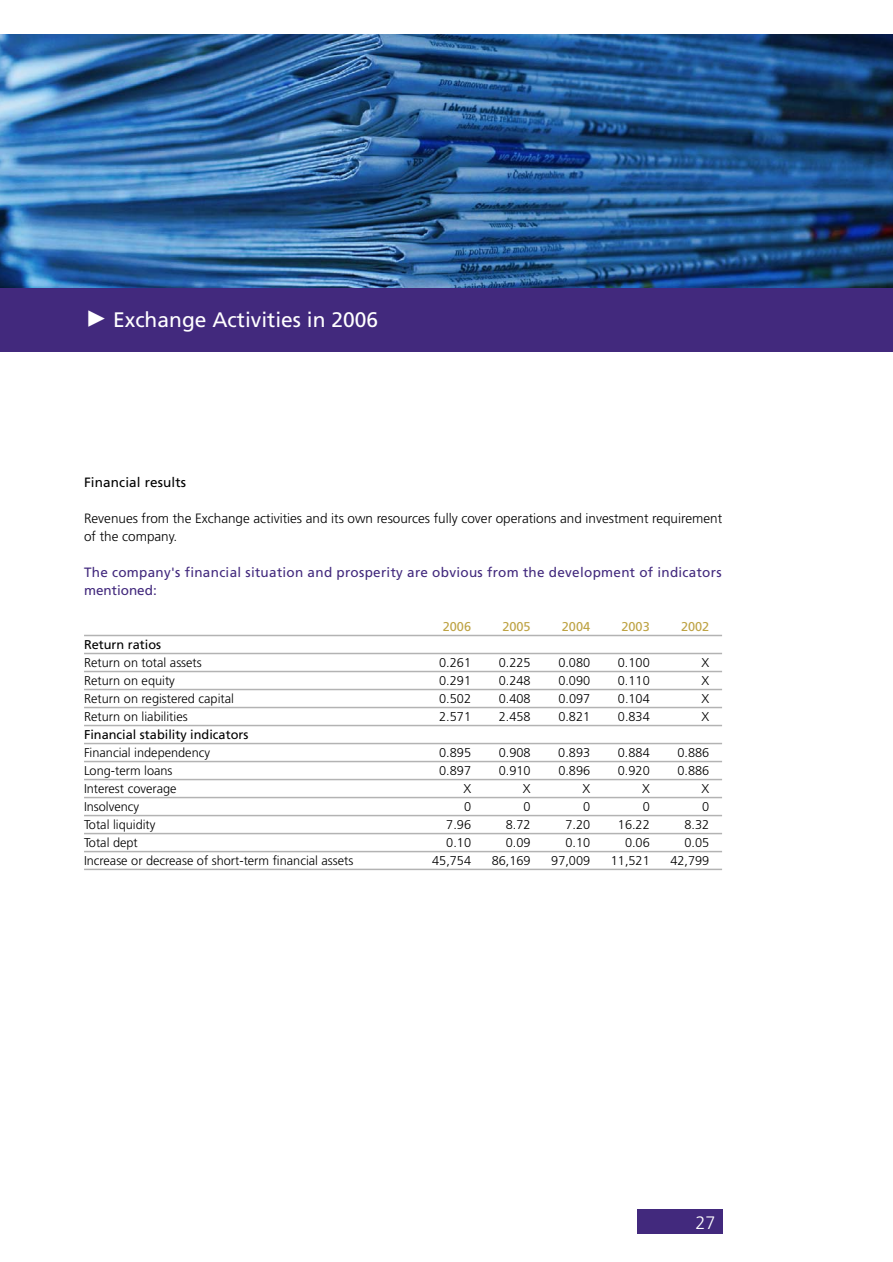
<style>
.page{position:relative;width:893px;height:1262px;background:#fff}
.page>*{position:absolute;margin:0;border:0;box-sizing:border-box;transform-origin:0 0}
.t1{font:21px "Frutiger CE";color:#fff}
.t2{font:300 18px "Frutiger CE";color:#fff}
.t3{font:300 13.5px/18px "Frutiger CE";color:#000}
.t4{font:13.5px/18px "Frutiger CE";letter-spacing:.02em;color:#42297d}
.t5{font:13.5px "Frutiger CE";letter-spacing:.01em;color:#000}
.t6{font:300 12.75px "Frutiger CE";color:#000}
.t7{font:12.75px "Frutiger CE";color:#000}
.t8{font:12.75px "Frutiger CE";color:#bea344}
.s1{font-family:"European Pi Four"}
</style>
<div class="page">
<img style="left:0;top:34px;width:892px;height:254px">
<hr style="left:84px;top:634px;width:638px;height:2px;background:#b3b3b3">
<hr style="left:84px;top:652px;width:638px;height:2px;background:#b3b3b3">
<hr style="left:84px;top:670px;width:638px;height:2px;background:#b3b3b3">
<hr style="left:84px;top:688px;width:638px;height:2px;background:#b3b3b3">
<hr style="left:84px;top:706px;width:638px;height:2px;background:#b3b3b3">
<hr style="left:84px;top:724px;width:638px;height:2px;background:#b3b3b3">
<hr style="left:84px;top:742px;width:638px;height:2px;background:#b3b3b3">
<hr style="left:84px;top:760px;width:638px;height:2px;background:#b3b3b3">
<hr style="left:84px;top:778px;width:638px;height:2px;background:#b3b3b3">
<hr style="left:84px;top:796px;width:638px;height:2px;background:#b3b3b3">
<hr style="left:84px;top:814px;width:638px;height:2px;background:#b3b3b3">
<hr style="left:84px;top:832px;width:638px;height:2px;background:#b3b3b3">
<hr style="left:84px;top:850px;width:638px;height:2px;background:#b3b3b3">
<hr style="left:84px;top:868px;width:638px;height:2px;background:#b3b3b3">
<div style="left:637px;top:1209px;width:85px;height:24px;background:#42297d"></div>
<div style="left:0;top:288px;width:892px;height:64px;background:#42297d"></div>
<h1 class="t1" style="left:86px;top:310px;width:293px"><span class="s1">-</span> Exchange Activities in 2006</h1>
<p class="t5" style="left:84px;top:475px;width:104px">Financial results</p>
<p class="t3" style="left:84px;top:509px;width:639px">Revenues from the Exchange activities and its own resources fully cover operations and investment requirement of the company.</p>
<p class="t4" style="left:84px;top:563px;width:639px">The company's financial situation and prosperity are obvious from the development of indicators mentioned:</p>
<p class="t8" style="left:443px;top:620px;width:30px">2006</p>
<p class="t8" style="left:502px;top:620px;width:30px">2005</p>
<p class="t8" style="left:562px;top:620px;width:30px">2004</p>
<p class="t8" style="left:621px;top:620px;width:30px">2003</p>
<p class="t8" style="left:681px;top:620px;width:30px">2002</p>
<p class="t7" style="left:84px;top:638px;width:79px">Return ratios</p>
<p class="t6" style="left:84px;top:656px;width:119px">Return on total assets</p>
<p class="t6" style="left:439px;top:656px;width:33px">0.261</p>
<p class="t6" style="left:498px;top:656px;width:33px">0.225</p>
<p class="t6" style="left:558px;top:656px;width:33px">0.080</p>
<p class="t6" style="left:618px;top:656px;width:33px">0.100</p>
<p class="t6" style="left:701px;top:656px;width:9px">X</p>
<p class="t6" style="left:84px;top:674px;width:92px">Return on equity</p>
<p class="t6" style="left:439px;top:674px;width:33px">0.291</p>
<p class="t6" style="left:498px;top:674px;width:33px">0.248</p>
<p class="t6" style="left:558px;top:674px;width:33px">0.090</p>
<p class="t6" style="left:618px;top:674px;width:33px">0.110</p>
<p class="t6" style="left:701px;top:674px;width:9px">X</p>
<p class="t6" style="left:84px;top:692px;width:151px">Return on registered capital</p>
<p class="t6" style="left:439px;top:692px;width:33px">0.502</p>
<p class="t6" style="left:499px;top:692px;width:33px">0.408</p>
<p class="t6" style="left:558px;top:692px;width:33px">0.097</p>
<p class="t6" style="left:618px;top:692px;width:33px">0.104</p>
<p class="t6" style="left:701px;top:692px;width:9px">X</p>
<p class="t6" style="left:84px;top:710px;width:105px">Return on liabilities</p>
<p class="t6" style="left:439px;top:710px;width:33px">2.571</p>
<p class="t6" style="left:499px;top:710px;width:33px">2.458</p>
<p class="t6" style="left:558px;top:710px;width:33px">0.821</p>
<p class="t6" style="left:618px;top:710px;width:33px">0.834</p>
<p class="t6" style="left:701px;top:710px;width:9px">X</p>
<p class="t7" style="left:84px;top:728px;width:166px">Financial stability indicators</p>
<p class="t6" style="left:84px;top:746px;width:128px">Financial independency</p>
<p class="t6" style="left:439px;top:746px;width:33px">0.895</p>
<p class="t6" style="left:498px;top:746px;width:33px">0.908</p>
<p class="t6" style="left:558px;top:746px;width:33px">0.893</p>
<p class="t6" style="left:618px;top:746px;width:33px">0.884</p>
<p class="t6" style="left:677px;top:746px;width:33px">0.886</p>
<p class="t6" style="left:84px;top:764px;width:90px">Long-term loans</p>
<p class="t6" style="left:439px;top:764px;width:33px">0.897</p>
<p class="t6" style="left:498px;top:764px;width:33px">0.910</p>
<p class="t6" style="left:558px;top:764px;width:33px">0.896</p>
<p class="t6" style="left:618px;top:764px;width:33px">0.920</p>
<p class="t6" style="left:677px;top:764px;width:33px">0.886</p>
<p class="t6" style="left:84px;top:782px;width:94px">Interest coverage</p>
<p class="t6" style="left:463px;top:782px;width:9px">X</p>
<p class="t6" style="left:523px;top:782px;width:9px">X</p>
<p class="t6" style="left:582px;top:782px;width:9px">X</p>
<p class="t6" style="left:642px;top:782px;width:9px">X</p>
<p class="t6" style="left:701px;top:782px;width:9px">X</p>
<p class="t6" style="left:84px;top:800px;width:57px">Insolvency</p>
<p class="t6" style="left:464px;top:800px;width:9px">0</p>
<p class="t6" style="left:523px;top:800px;width:9px">0</p>
<p class="t6" style="left:583px;top:800px;width:9px">0</p>
<p class="t6" style="left:642px;top:800px;width:9px">0</p>
<p class="t6" style="left:702px;top:800px;width:9px">0</p>
<p class="t6" style="left:84px;top:818px;width:73px">Total liquidity</p>
<p class="t6" style="left:446px;top:818px;width:26px">7.96</p>
<p class="t6" style="left:506px;top:818px;width:26px">8.72</p>
<p class="t6" style="left:565px;top:818px;width:26px">7.20</p>
<p class="t6" style="left:618px;top:818px;width:33px">16.22</p>
<p class="t6" style="left:684px;top:818px;width:26px">8.32</p>
<p class="t6" style="left:84px;top:836px;width:55px">Total dept</p>
<p class="t6" style="left:446px;top:836px;width:26px">0.10</p>
<p class="t6" style="left:506px;top:836px;width:26px">0.09</p>
<p class="t6" style="left:565px;top:836px;width:26px">0.10</p>
<p class="t6" style="left:625px;top:836px;width:26px">0.06</p>
<p class="t6" style="left:684px;top:836px;width:26px">0.05</p>
<p class="t6" style="left:84px;top:854px;width:271px">Increase or decrease of short-term financial assets</p>
<p class="t6" style="left:432px;top:854px;width:40px">45,754</p>
<p class="t6" style="left:491px;top:854px;width:40px">86,169</p>
<p class="t6" style="left:551px;top:854px;width:40px">97,009</p>
<p class="t6" style="left:610px;top:854px;width:40px">11,521</p>
<p class="t6" style="left:670px;top:854px;width:40px">42,799</p>
<h2 class="t2" style="left:695px;top:1213px;width:22px">27</h2>
</div>
